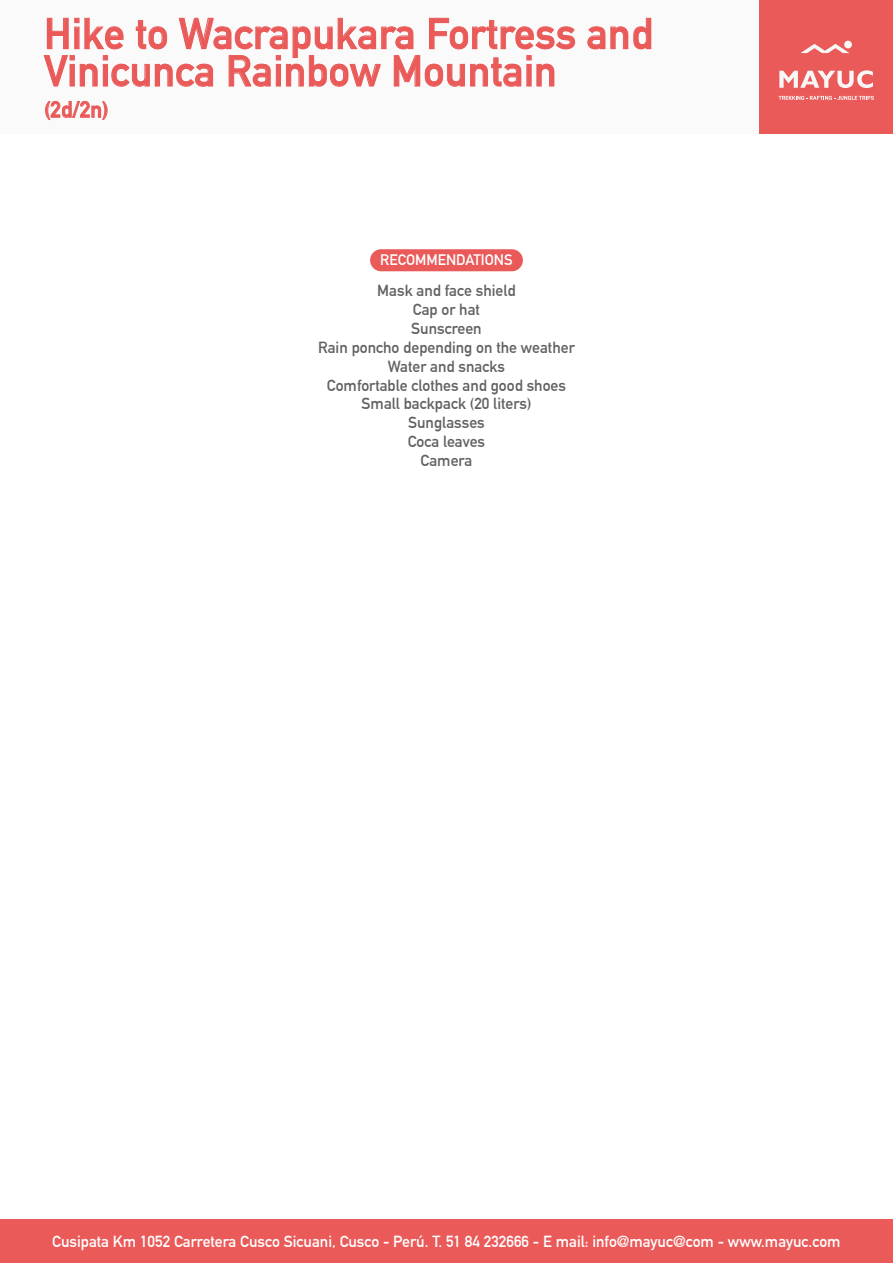
<style>
.page{position:relative;width:893px;height:1263px;background:#fff}
.page>*{position:absolute;margin:0;border:0;box-sizing:border-box;transform-origin:0 0}
.t1{font:700 42.75px/37.3px "DIN Alternate";color:#e95a59}
.t2{font:700 22.05px "DIN Alternate";color:#e95a59}
.t3{font:700 15.75px/18.9px "DIN Alternate";color:#626161;text-align:center}
.t4{font:700 15.75px "DIN Alternate";color:#fff}
.t5{font:700 15px "DIN Alternate";color:#fff}
</style>
<div class="page">
<div style="left:0;top:0;width:759px;height:134px;background:#fafafa"></div>
<div style="left:759px;top:0;width:134px;height:134px;background:#e95a59"></div>
<svg style="left:779px;top:70px;width:94px;height:18px"></svg>
<svg style="left:801px;top:44px;width:48px;height:9px"></svg>
<div style="left:844px;top:41px;width:8px;height:7px;background:#f8f7f7;border-radius:50%"></div>
<svg style="left:778px;top:96px;width:96px;height:4px"></svg>
<svg style="left:587px;top:18px;width:64px;height:32px"></svg>
<svg style="left:43px;top:17px;width:532px;height:70px"></svg>
<svg style="left:45px;top:101px;width:63px;height:20px"></svg>
<div style="left:370px;top:249px;width:153px;height:22px;background:#e95a59;border-radius:11px"></div>
<div style="left:0;top:1219px;width:893px;height:44px;background:#e95a59"></div>
<h1 class="t1" style="left:44px;top:12px;width:610px">Hike to Wacrapukara Fortress and<br>Vinicunca Rainbow Mountain</h1>
<h2 class="t2" style="left:44px;top:93px;width:66px">(2d/2n)</h2>
<p class="t5" style="left:380px;top:249px;width:134px">RECOMMENDATIONS</p>
<p class="t3" style="left:318px;top:280px;width:258px">Mask and face shield<br>Cap or hat<br>Sunscreen<br>Rain poncho depending on the weather<br>Water and snacks<br>Comfortable clothes and good shoes<br>Small backpack (20 liters)<br>Sunglasses<br>Coca leaves<br>Camera</p>
<p class="t4" style="left:52px;top:1230px;width:790px">Cusipata Km 1052 Carretera Cusco Sicuani, Cusco - Perú. T. 51 84 232666 - E mail: info@mayuc@com - www.mayuc.com</p>
</div>
